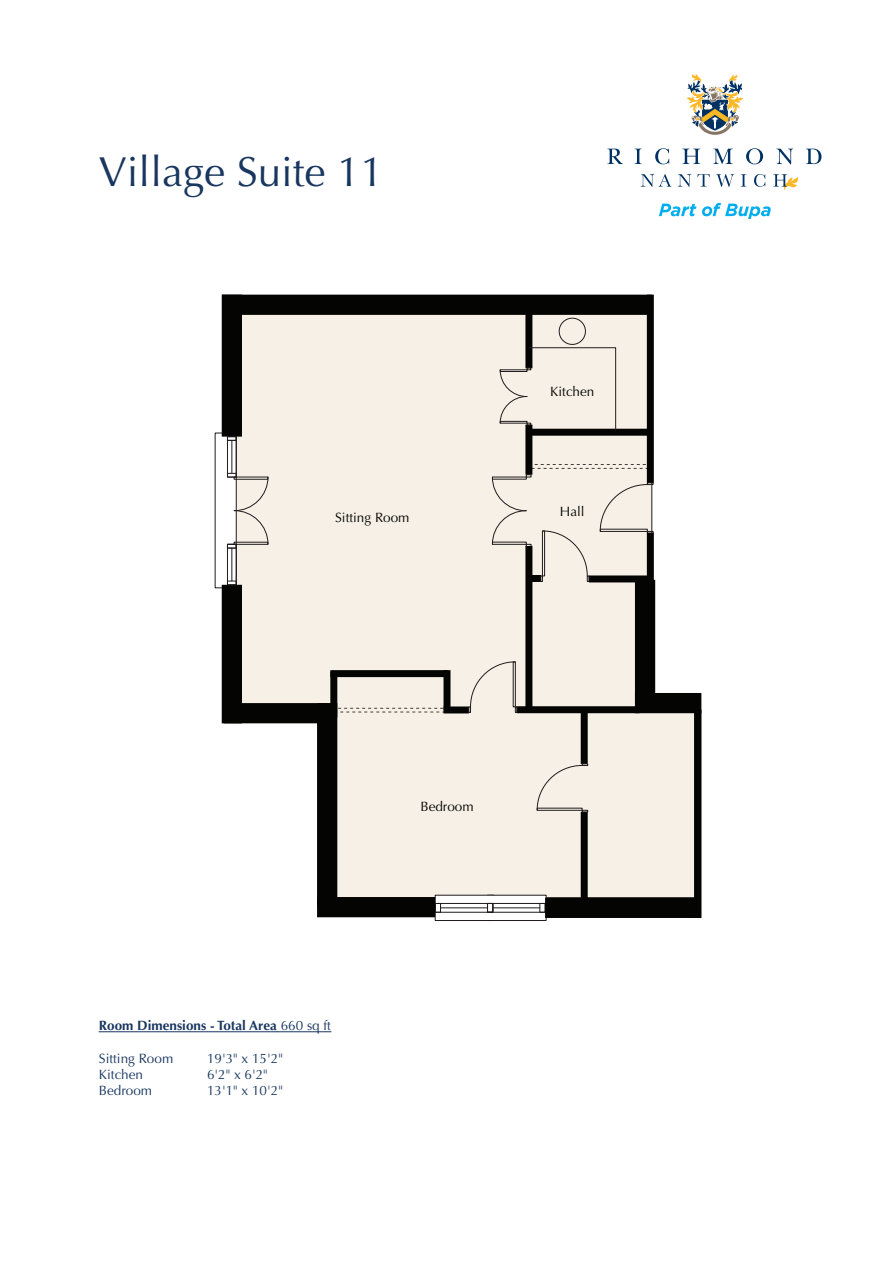
<style>
.page{position:relative;width:893px;height:1263px;background:#fff}
.page>*{position:absolute;margin:0;border:0;box-sizing:border-box;transform-origin:0 0}
.t1{font:42px "Optima";color:#18365f}
.t2{font:13.5px "Optima";color:#18365f}
.t3{font:700 13.5px "Optima";color:#18365f}
.t4{font:13.5px "Optima";color:#040503}
.s1{font-weight:400}
</style>
<div class="page">
<svg style="left:235px;top:312px;width:459px;height:586px;background:#f6f0e8"></svg>
<svg style="left:686px;top:74px;width:57px;height:61px"></svg>
<svg style="left:607px;top:149px;width:15px;height:15px"></svg>
<svg style="left:634px;top:149px;width:7px;height:15px"></svg>
<svg style="left:655px;top:148px;width:14px;height:16px"></svg>
<svg style="left:682px;top:149px;width:18px;height:15px"></svg>
<svg style="left:713px;top:149px;width:19px;height:15px"></svg>
<svg style="left:746px;top:148px;width:17px;height:16px"></svg>
<svg style="left:776px;top:149px;width:17px;height:15px"></svg>
<svg style="left:806px;top:149px;width:15px;height:15px"></svg>
<svg style="left:640px;top:174px;width:31px;height:13px"></svg>
<svg style="left:677px;top:174px;width:14px;height:13px"></svg>
<svg style="left:697px;top:174px;width:12px;height:13px"></svg>
<svg style="left:716px;top:174px;width:18px;height:13px"></svg>
<svg style="left:740px;top:174px;width:6px;height:13px"></svg>
<svg style="left:754px;top:174px;width:11px;height:13px"></svg>
<svg style="left:773px;top:174px;width:25px;height:17px"></svg>
<svg style="left:659px;top:204px;width:37px;height:12px"></svg>
<svg style="left:702px;top:203px;width:68px;height:16px"></svg>
<hr style="left:99px;top:1031px;width:178px;height:1px;background:#18365f">
<hr style="left:277px;top:1031px;width:54px;height:1px;background:#18365f">
<svg style="left:337px;top:708px;width:106px;height:4px"></svg>
<div style="left:487px;top:895px;width:59px;height:26px;background:#fff;border:1px solid #201c1e"></div>
<div style="left:435px;top:895px;width:59px;height:26px;background:#fff;border:1px solid #201c1e"></div>
<div style="left:435px;top:903px;width:58px;height:10px;border:1px solid #201c1e"></div>
<div style="left:435px;top:903px;width:6px;height:10px;border:1px solid #201c1e"></div>
<hr style="left:440px;top:907px;width:47px;height:1px;background:#201c1e">
<div style="left:487px;top:903px;width:58px;height:10px;border:1px solid #201c1e"></div>
<div style="left:487px;top:903px;width:6px;height:10px;border:1px solid #201c1e"></div>
<div style="left:539px;top:903px;width:6px;height:10px;border:1px solid #201c1e"></div>
<hr style="left:493px;top:907px;width:47px;height:1px;background:#201c1e">
<div style="left:558px;top:318px;width:27px;height:27px;border:1px solid #201c1e;border-radius:50%"></div>
<div style="left:222px;top:295px;width:429px;height:20px;background:#040503"></div>
<div style="left:525px;top:299px;width:7px;height:69px;background:#040503"></div>
<div style="left:222px;top:295px;width:20px;height:142px;background:#040503"></div>
<div style="left:222px;top:585px;width:20px;height:138px;background:#040503"></div>
<div style="left:224px;top:703px;width:106px;height:20px;background:#040503"></div>
<div style="left:317px;top:703px;width:20px;height:205px;background:#040503"></div>
<div style="left:317px;top:897px;width:118px;height:20px;background:#040503"></div>
<div style="left:545px;top:898px;width:153px;height:20px;background:#040503"></div>
<div style="left:635px;top:693px;width:66px;height:20px;background:#040503"></div>
<div style="left:635px;top:580px;width:20px;height:123px;background:#040503"></div>
<div style="left:525px;top:425px;width:7px;height:50px;background:#040503"></div>
<div style="left:527px;top:429px;width:124px;height:7px;background:#040503"></div>
<div style="left:647px;top:295px;width:6px;height:188px;background:#040503"></div>
<div style="left:525px;top:546px;width:7px;height:164px;background:#040503"></div>
<div style="left:516px;top:706px;width:123px;height:7px;background:#040503"></div>
<div style="left:580px;top:711px;width:7px;height:53px;background:#040503"></div>
<div style="left:580px;top:812px;width:7px;height:90px;background:#040503"></div>
<div style="left:330px;top:672px;width:7px;height:46px;background:#040503"></div>
<div style="left:330px;top:670px;width:117px;height:7px;background:#040503"></div>
<div style="left:443px;top:670px;width:7px;height:40px;background:#040503"></div>
<div style="left:443px;top:707px;width:26px;height:6px;background:#040503"></div>
<div style="left:694px;top:710px;width:7px;height:208px;background:#040503"></div>
<svg style="left:491px;top:464px;width:162px;height:118px;background:#dfd9d0"></svg>
<div style="left:542px;top:531px;width:3px;height:45px;border:1px solid #201c1e"></div>
<svg style="left:468px;top:661px;width:49px;height:52px;background:#e6dfd6"></svg>
<svg style="left:536px;top:763px;width:52px;height:49px;background:#ece5dc"></svg>
<div style="left:537px;top:808px;width:45px;height:3px;border:1px solid #201c1e"></div>
<div style="left:227px;top:436px;width:10px;height:41px;border:1px solid #201c1e"></div>
<div style="left:227px;top:436px;width:10px;height:5px;border:1px solid #201c1e"></div>
<div style="left:227px;top:473px;width:10px;height:4px;border:1px solid #201c1e"></div>
<hr style="left:231px;top:440px;width:1px;height:33px;background:#201c1e">
<div style="left:227px;top:544px;width:9px;height:41px;border:1px solid #201c1e"></div>
<svg style="left:227px;top:476px;width:42px;height:72px"></svg>
<svg style="left:227px;top:581px;width:9px;height:4px"></svg>
<hr style="left:231px;top:548px;width:1px;height:33px;background:#201c1e">
<svg style="left:499px;top:347px;width:117px;height:84px;background:#e5dfd5"></svg>
<h1 class="t1" style="left:99px;top:148px;width:286px">Village Suite 11</h1>
<p class="t4" style="left:335px;top:509px;width:76px">Sitting Room</p>
<p class="t4" style="left:550px;top:384px;width:46px">Kitchen</p>
<p class="t4" style="left:560px;top:504px;width:26px">Hall</p>
<p class="t3" style="left:99px;top:1018px;width:233px">Room Dimensions - Total Area <span class="s1">660 sq ft</span></p>
<p class="t2" style="left:99px;top:1050px;width:76px">Sitting Room</p>
<p class="t2" style="left:207px;top:1050px;width:77px">19'3" x 15'2"</p>
<p class="t2" style="left:99px;top:1067px;width:46px">Kitchen</p>
<p class="t2" style="left:207px;top:1067px;width:62px">6'2" x 6'2"</p>
<p class="t2" style="left:99px;top:1083px;width:55px">Bedroom</p>
<p class="t2" style="left:207px;top:1083px;width:77px">13'1" x 10'2"</p>
<p class="t4" style="left:420px;top:798px;width:55px">Bedroom</p>
</div>
